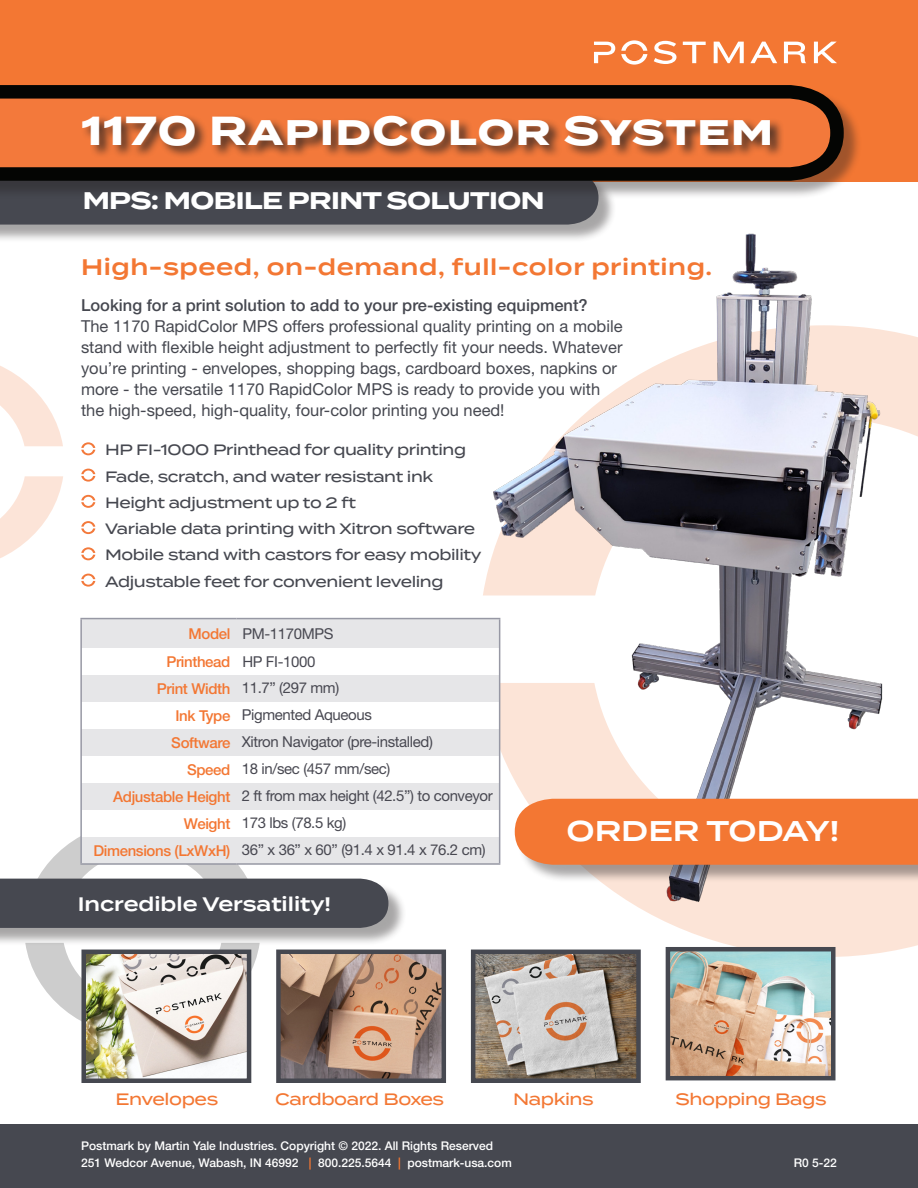
<style>
.page{position:relative;width:918px;height:1188px;background:#fff}
.page>*{position:absolute;margin:0;border:0;box-sizing:border-box;transform-origin:0 0}
.Header_1A{font:700 40.5px "Termina";letter-spacing:.025em;color:#fff}
.Call_to_Action{font:600 28.5px "Termina";color:#fff}
.Header_1B{font:700 24px "Termina";letter-spacing:-.025em;color:#fff}
.Header_2{font:600 22.5px "Termina";letter-spacing:.025em;color:#f37733}
.Header_3{font:600 19.5px "Termina";color:#fff}
.Body{font:16.5px/21px "Helvetica Neue LT Std";color:#464850}
.Header_4{font:500 16.5px "Termina";letter-spacing:-.025em;color:#f37733}
.Bullets{font:500 15px "Termina";letter-spacing:-.025em;color:#464850}
.t1{font:15px "Helvetica Neue LT Std";letter-spacing:-.025em;color:#484851}
.t2{font:500 15px "Helvetica Neue LT Std";letter-spacing:-.025em;color:#f37733}
.Revision{font:500 12px "Helvetica Neue LT Std";color:#fff}
.s1{font-weight:500}
.s2{color:#f37733}
</style>
<div class="page">
<svg style="left:26px;top:947px;width:233px;height:90px"></svg>
<svg style="left:482px;top:915px;width:436px;height:42px;fill:#fce4d7"></svg>
<img style="left:475px;top:233px;width:443px;height:682px">
<div style="left:0;top:0;width:918px;height:182px;background:#f37733"></div>
<div style="left:0;top:173px;width:617px;height:71px;background:#231f20;opacity:.4"></div>
<div style="left:0;top:200px;width:598px;height:25px;background:#464850"></div>
<div style="left:0;top:881px;width:407px;height:66px;background:#231f20;opacity:.4"></div>
<svg style="left:0;top:837px;width:388px;height:91px"></svg>
<div style="left:0;top:87px;width:862px;height:113px;background:#231f20;opacity:.4"></div>
<svg style="left:0;top:85px;width:850px;height:103px"></svg>
<svg style="left:0;top:366px;width:63px;height:80px"></svg>
<svg style="left:0;top:476px;width:63px;height:82px"></svg>
<div style="left:82px;top:619px;width:417px;height:244px;background:#e6e6e8"></div>
<svg style="left:82px;top:648px;width:417px;height:189px"></svg>
<hr style="left:80px;top:618px;width:156px;height:1px;background:#9798a4">
<hr style="left:236px;top:618px;width:264px;height:1px;background:#9798a4">
<hr style="left:80px;top:619px;width:2px;height:29px;background:#9798a4">
<hr style="left:80px;top:648px;width:2px;height:27px;background:#9798a4">
<hr style="left:80px;top:675px;width:2px;height:27px;background:#9798a4">
<hr style="left:80px;top:702px;width:2px;height:27px;background:#9798a4">
<hr style="left:80px;top:729px;width:2px;height:27px;background:#9798a4">
<hr style="left:80px;top:756px;width:2px;height:27px;background:#9798a4">
<hr style="left:80px;top:783px;width:2px;height:27px;background:#9698a5">
<hr style="left:80px;top:810px;width:2px;height:27px;background:#9698a5">
<hr style="left:80px;top:837px;width:2px;height:26px;background:#9698a5">
<svg style="left:499px;top:619px;width:1px;height:244px"></svg>
<hr style="left:80px;top:863px;width:156px;height:2px;background:#9798a4">
<hr style="left:236px;top:863px;width:264px;height:2px;background:#9798a4">
<div style="left:81px;top:113px;width:704px;height:46px;background:#231f20;opacity:.75"></div>
<div style="left:0;top:1125px;width:918px;height:63px;background:#464850"></div>
<svg style="left:654px;top:41px;width:22px;height:23px"></svg>
<svg style="left:683px;top:42px;width:23px;height:21px"></svg>
<svg style="left:714px;top:42px;width:30px;height:21px"></svg>
<svg style="left:750px;top:42px;width:27px;height:21px"></svg>
<svg style="left:784px;top:42px;width:22px;height:21px"></svg>
<svg style="left:814px;top:42px;width:23px;height:21px"></svg>
<svg style="left:594px;top:42px;width:21px;height:21px"></svg>
<svg style="left:621px;top:40px;width:26px;height:25px"></svg>
<svg style="left:81px;top:442px;width:14px;height:13px"></svg>
<svg style="left:81px;top:469px;width:14px;height:13px"></svg>
<svg style="left:81px;top:495px;width:14px;height:13px"></svg>
<svg style="left:81px;top:521px;width:14px;height:13px"></svg>
<svg style="left:81px;top:547px;width:14px;height:13px"></svg>
<svg style="left:81px;top:574px;width:14px;height:13px"></svg>
<div style="left:517px;top:801px;width:401px;height:83px;background:#231f20;opacity:.4"></div>
<div style="left:515px;top:799px;width:403px;height:66px;background:#f37733"></div>
<img style="left:86px;top:955px;width:160px;height:123px">
<div style="left:81px;top:950px;width:170px;height:133px;border:4px solid #464850"></div>
<img style="left:671px;top:952px;width:160px;height:123px">
<div style="left:666px;top:947px;width:170px;height:133px;border:4px solid #464850"></div>
<img style="left:281px;top:955px;width:160px;height:123px">
<div style="left:276px;top:950px;width:170px;height:133px;border:4px solid #464850"></div>
<img style="left:476px;top:955px;width:160px;height:123px">
<div style="left:471px;top:950px;width:170px;height:133px;border:4px solid #464850"></div>
<p class="Header_1A" style="left:81px;top:101px;width:694px">1170 RapidColor System</p>
<p class="Header_1B" style="left:83px;top:183px;width:463px">MPS: MOBILE PRINT SOLUTION</p>
<p class="Header_2" style="left:81px;top:250px;width:633px">High-speed, on-demand, full-color printing.</p>
<p class="Body" style="left:81px;top:295px;width:543px"><span class="s1">Looking for a print solution to add to your pre-existing equipment?<br></span>The 1170 RapidColor MPS offers professional quality printing on a mobile stand with flexible height adjustment to perfectly fit your needs. Whatever you’re printing - envelopes, shopping bags, cardboard boxes, napkins or more - the versatile 1170 RapidColor MPS is ready to provide you with the high-speed, high-quality, four-color printing you need!</p>
<p class="Bullets" style="left:105px;top:439px;width:363px">HP FI-1000 Printhead for quality printing</p>
<p class="Bullets" style="left:105px;top:465px;width:330px">Fade, scratch, and water resistant ink</p>
<p class="Bullets" style="left:105px;top:492px;width:252px">Height adjustment up to 2 ft</p>
<p class="Bullets" style="left:105px;top:518px;width:372px">Variable data printing with Xitron software</p>
<p class="Bullets" style="left:105px;top:544px;width:378px">Mobile stand with castors for easy mobility</p>
<p class="Bullets" style="left:105px;top:570px;width:340px">Adjustable feet for convenient leveling</p>
<p class="t2" style="left:189px;top:625px;width:43px">Model</p>
<p class="t1" style="left:242px;top:625px;width:93px">PM-1170MPS</p>
<p class="t2" style="left:166px;top:653px;width:65px">Printhead</p>
<p class="t1" style="left:242px;top:653px;width:75px">HP FI-1000</p>
<p class="t2" style="left:157px;top:680px;width:75px">Print Width</p>
<p class="t1" style="left:242px;top:679px;width:99px">11.7” (297 mm)</p>
<p class="t2" style="left:176px;top:707px;width:56px">Ink Type</p>
<p class="t1" style="left:242px;top:706px;width:132px">Pigmented Aqueous</p>
<p class="t2" style="left:171px;top:734px;width:61px">Software</p>
<p class="t1" style="left:242px;top:733px;width:193px">Xitron Navigator (pre-installed)</p>
<p class="t2" style="left:187px;top:761px;width:45px">Speed</p>
<p class="t1" style="left:242px;top:760px;width:150px">18 in/sec (457 mm/sec)</p>
<p class="t2" style="left:113px;top:788px;width:119px">Adjustable Height</p>
<p class="t1" style="left:242px;top:787px;width:253px">2 ft from max height (42.5”) to conveyor</p>
<p class="t2" style="left:184px;top:815px;width:48px">Weight</p>
<p class="t1" style="left:242px;top:814px;width:106px">173 lbs (78.5 kg)</p>
<p class="t2" style="left:93px;top:842px;width:138px">Dimensions (LxWxH)</p>
<p class="t1" style="left:242px;top:841px;width:245px">36” x 36” x 60” (91.4 x 91.4 x 76.2 cm)</p>
<p class="Header_3" style="left:78px;top:890px;width:255px">Incredible Versatility!</p>
<p class="Call_to_Action" style="left:567px;top:809px;width:274px">ORDER TODAY!</p>
<p class="Header_4" style="left:115px;top:1087px;width:104px">Envelopes</p>
<p class="Header_4" style="left:275px;top:1087px;width:171px">Cardboard Boxes</p>
<p class="Header_4" style="left:513px;top:1087px;width:82px">Napkins</p>
<p class="Header_4" style="left:676px;top:1087px;width:152px">Shopping Bags</p>
<p class="Revision" style="left:81px;top:1139px;width:414px">Postmark by Martin Yale Industries. Copyright © 2022. All Rights Reserved</p>
<p class="Revision" style="left:81px;top:1155px;width:432px">251 Wedcor Avenue, Wabash, IN 46992 <span class="s2">|</span> 800.225.5644 <span class="s2">|</span> postmark-usa.com</p>
<p class="Revision" style="left:794px;top:1155px;width:45px">R0 5-22</p>
</div>
